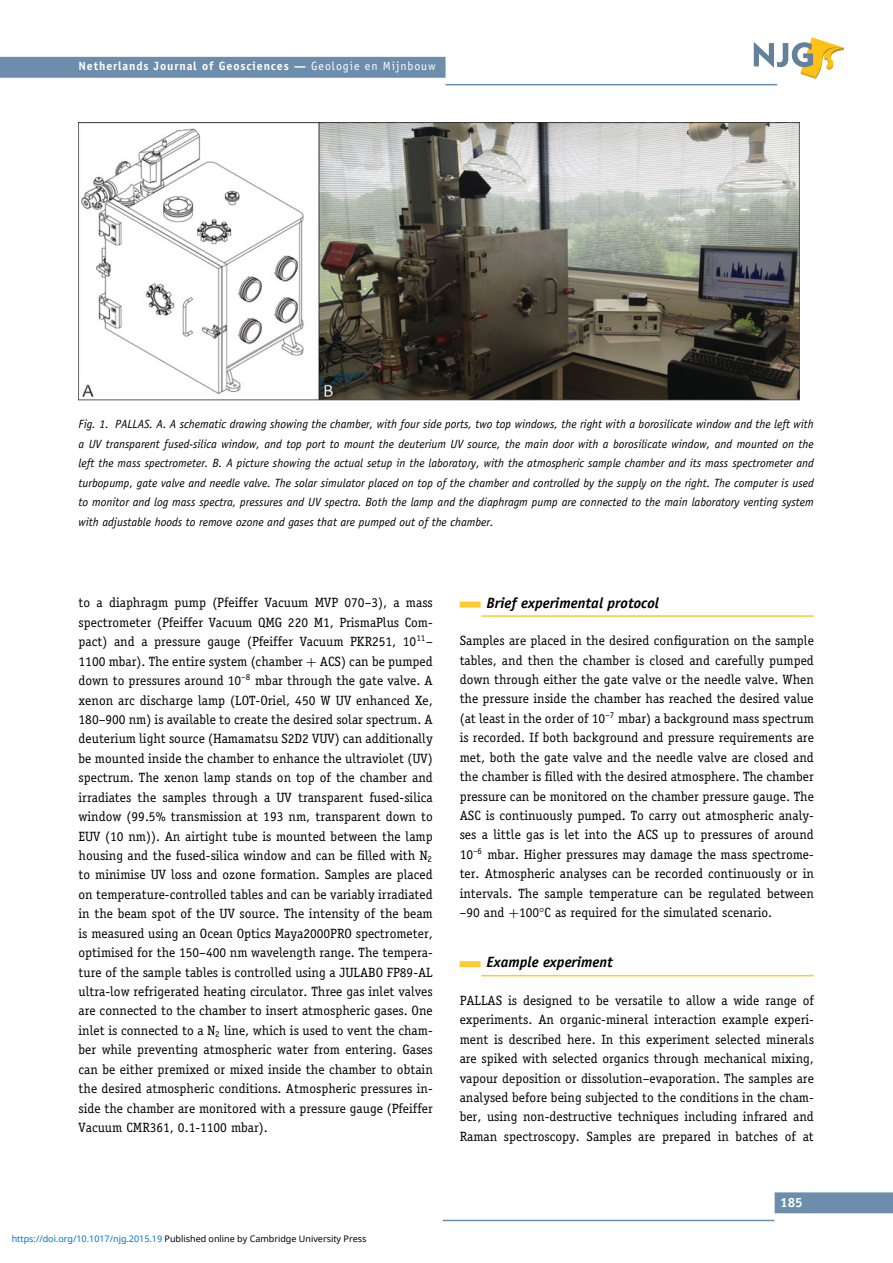
<style>
.page{position:relative;width:893px;height:1263px;background:#fff}
.page>*{position:absolute;margin:0;border:0;box-sizing:border-box;transform-origin:0 0}
.t1{font:italic 700 15px "Officina Sans";color:#000}
.t2{font:13.5px/19.5px "Officina Serif";color:#000;text-align:justify}
.t3{font:700 13.5px "Officina Sans";color:#fff}
.t4{font:italic 12px/19.5px "Officina Sans";color:#000;text-align:justify}
.t5{font:700 12px "Officina Sans";letter-spacing:.07em;color:#fff}
.t6{font:9px "Noto Sans";color:#000}
.s1{font-weight:400}
.s2{font-family:"MTSY"}
.s3{font-family:"Times New Roman PSMT 00"}
.s4{color:#0172cf}
</style>
<div class="page">
<svg style="left:754px;top:38px;width:90px;height:41px"></svg>
<div style="left:0;top:57px;width:446px;height:21px;background:#6d8dad"></div>
<hr style="left:445px;top:84px;width:332px;height:1px;background:#6d8dad">
<img style="left:79px;top:122px;width:720px;height:279px">
<div style="left:460px;top:602px;width:21px;height:5px;background:#ffc92f"></div>
<hr style="left:481px;top:615px;width:333px;height:2px;background:#ffc92f">
<div style="left:460px;top:961px;width:21px;height:6px;background:#ffc92f"></div>
<hr style="left:481px;top:975px;width:333px;height:1px;background:#ffc92f">
<div style="left:775px;top:1192px;width:118px;height:21px;background:#6d8dad"></div>
<hr style="left:443px;top:1220px;width:331px;height:1px;background:#6d8dad">
<p class="t5" style="left:79px;top:62px;width:359px">Netherlands Journal of Geosciences — <span class="s1">Geologie en Mijnbouw</span></p>
<p class="t4" style="left:79px;top:416px;width:737px">Fig. 1. PALLAS. A. A schematic drawing showing the chamber, with four side ports, two top windows, the right with a borosilicate window and the left with a UV transparent fused-silica window, and top port to mount the deuterium UV source, the main door with a borosilicate window, and mounted on the left the mass spectrometer. B. A picture showing the actual setup in the laboratory, with the atmospheric sample chamber and its mass spectrometer and turbopump, gate valve and needle valve. The solar simulator placed on top of the chamber and controlled by the supply on the right. The computer is used to monitor and log mass spectra, pressures and UV spectra. Both the lamp and the diaphragm pump are connected to the main laboratory venting system with adjustable hoods to remove ozone and gases that are pumped out of the chamber.</p>
<p class="t2" style="left:79px;top:594px;width:356px">to a diaphragm pump (Pfeiffer Vacuum MVP 070–3), a mass spectrometer (Pfeiffer Vacuum QMG 220 M1, PrismaPlus Com&shy;pact) and a pressure gauge (Pfeiffer Vacuum PKR251, 10<sup>11</sup>– 1100 mbar). The entire system (chamber <span class="s2">+</span> ACS) can be pumped down to pressures around 10<sup>–8</sup> mbar through the gate valve. A xenon arc discharge lamp (LOT-Oriel, 450 W UV enhanced Xe, 180–900 nm) is available to create the desired solar spectrum. A deuterium light source (Hamamatsu S2D2 VUV) can additionally be mounted inside the chamber to enhance the ultraviolet (UV) spectrum. The xenon lamp stands on top of the chamber and irradiates the samples through a UV transparent fused-silica window (99.5% transmission at 193 nm, transparent down to EUV (10 nm)). An airtight tube is mounted between the lamp housing and the fused-silica window and can be filled with N<sub>2 </sub>to minimise UV loss and ozone formation. Samples are placed on temperature-controlled tables and can be variably irradiated in the beam spot of the UV source. The intensity of the beam is measured using an Ocean Optics Maya2000PRO spectrometer, optimised for the 150–400 nm wavelength range. The tempera&shy;ture of the sample tables is controlled using a JULABO FP89-AL ultra-low refrigerated heating circulator. Three gas inlet valves are connected to the chamber to insert atmospheric gases. One inlet is connected to a N<sub>2</sub> line, which is used to vent the cham&shy;ber while preventing atmospheric water from entering. Gases can be either premixed or mixed inside the chamber to obtain the desired atmospheric conditions. Atmospheric pressures in&shy;side the chamber are monitored with a pressure gauge (Pfeiffer Vacuum CMR361, 0.1-1100 mbar).</p>
<p class="t1" style="left:487px;top:597px;width:174px">Brief experimental protocol</p>
<p class="t2" style="left:460px;top:632px;width:356px">Samples are placed in the desired configuration on the sample tables, and then the chamber is closed and carefully pumped down through either the gate valve or the needle valve. When the pressure inside the chamber has reached the desired value (at least in the order of 10<sup>–7</sup> mbar) a background mass spectrum is recorded. If both background and pressure requirements are met, both the gate valve and the needle valve are closed and the chamber is filled with the desired atmosphere. The chamber pressure can be monitored on the chamber pressure gauge. The ASC is continuously pumped. To carry out atmospheric analy&shy;ses a little gas is let into the ACS up to pressures of around 10<sup>–6</sup> mbar. Higher pressures may damage the mass spectrome&shy;ter. Atmospheric analyses can be recorded continuously or in intervals. The sample temperature can be regulated between –90 and <span class="s2">+</span>100<span class="s3">°</span>C as required for the simulated scenario.</p>
<p class="t1" style="left:487px;top:956px;width:128px">Example experiment</p>
<p class="t2" style="left:460px;top:992px;width:356px">PALLAS is designed to be versatile to allow a wide range of experiments. An organic-mineral interaction example experi&shy;ment is described here. In this experiment selected minerals are spiked with selected organics through mechanical mixing, vapour deposition or dissolution–evaporation. The samples are analysed before being subjected to the conditions in the cham&shy;ber, using non-destructive techniques including infrared and Raman spectroscopy. Samples are prepared in batches of at</p>
<p class="t6" style="left:12px;top:1232px;width:356px"><span class="s4">https://doi.org/10.1017/njg.2015.19</span> Published online by Cambridge University Press</p>
<p class="t3" style="left:780px;top:1197px;width:24px">185</p>
</div>
